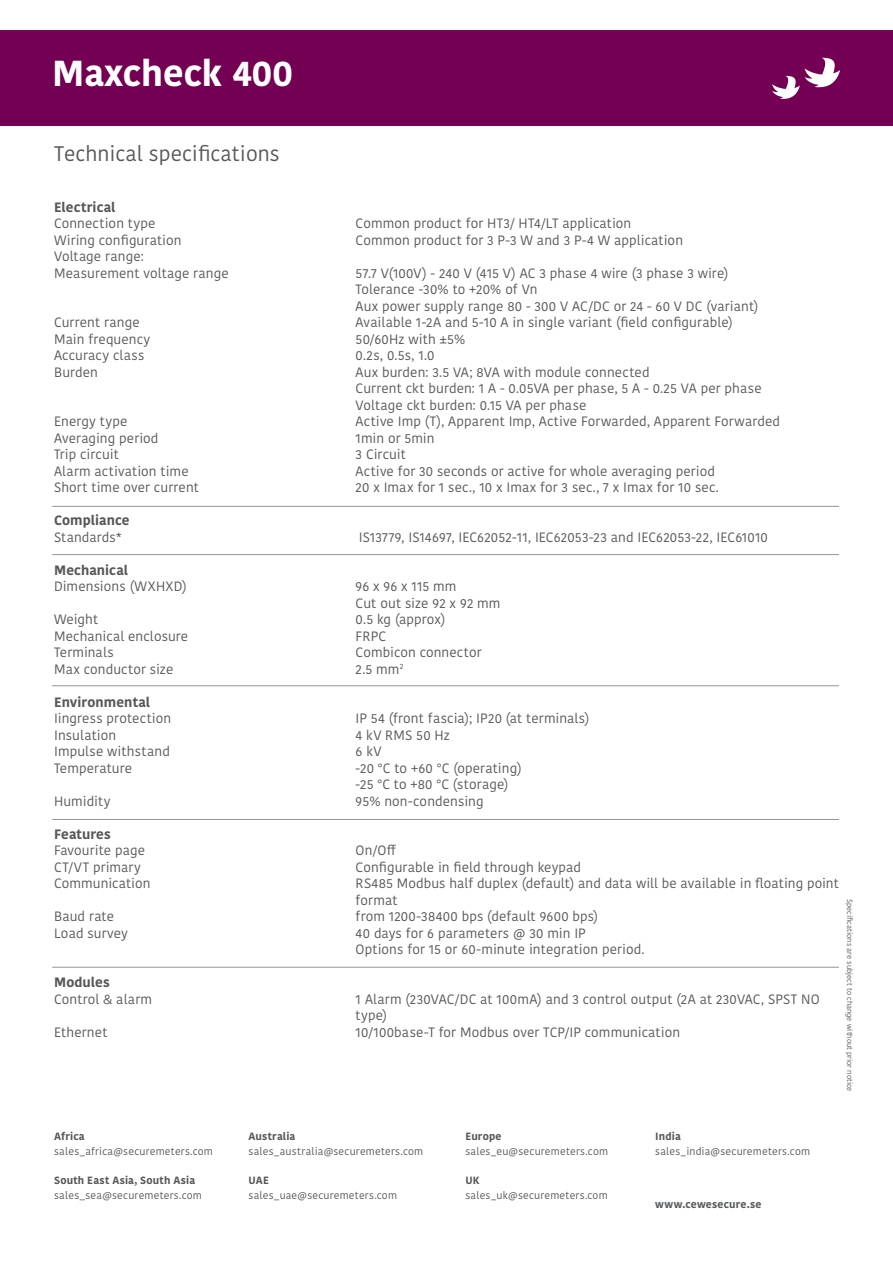
<style>
.page{position:relative;width:893px;height:1263px;background:#fff}
.page>*{position:absolute;margin:0;border:0;box-sizing:border-box;transform-origin:0 0}
.t1{font:700 36px "Kohinoor Devanagari";color:#fff}
.t2{font:21px "Kohinoor Devanagari";color:#57585a}
.t3{font:13.5px/16.5px "Kohinoor Devanagari";letter-spacing:.01em;color:#57585a}
.t4{font:700 13.5px "Kohinoor Devanagari";letter-spacing:.01em;color:#57585a}
.t5{font:10.5px "Kohinoor Devanagari";letter-spacing:.02em;color:#57585a}
.t6{font:700 10.5px "Kohinoor Devanagari";letter-spacing:.02em;color:#57585a}
.t7{font:7.5px "Kohinoor Devanagari";color:#57585a}
</style>
<div class="page">
<div style="left:0;top:31px;width:893px;height:95px;background:#740053"></div>
<hr style="left:52px;top:554px;width:787px;height:1px;background:#939598">
<hr style="left:52px;top:506px;width:787px;height:1px;background:#939598">
<hr style="left:52px;top:685px;width:787px;height:1px;background:#939598">
<hr style="left:52px;top:819px;width:787px;height:1px;background:#939598">
<hr style="left:52px;top:967px;width:787px;height:1px;background:#939598">
<svg style="left:772px;top:58px;width:68px;height:41px"></svg>
<h1 class="t1" style="left:52px;top:41px;width:242px">Maxcheck 400</h1>
<h2 class="t2" style="left:54px;top:142px;width:227px">Technical specifications</h2>
<p class="t4" style="left:54px;top:195px;width:63px">Electrical</p>
<p class="t3" style="left:54px;top:215px;width:103px">Connection type</p>
<p class="t3" style="left:356px;top:215px;width:277px">Common product for HT3/ HT4/LT application</p>
<p class="t3" style="left:54px;top:232px;width:129px">Wiring configuration</p>
<p class="t3" style="left:356px;top:232px;width:329px">Common product for 3 P-3 W and 3 P-4 W application</p>
<p class="t3" style="left:54px;top:248px;width:176px">Voltage range:<br>Measurement voltage range</p>
<p class="t3" style="left:356px;top:265px;width:404px">57.7 V(100V) - 240 V (415 V) AC 3 phase 4 wire (3 phase 3 wire)<br>Tolerance -30% to +20% of Vn<br>Aux power supply range 80 - 300 V AC/DC or 24 - 60 V DC (variant)</p>
<p class="t3" style="left:54px;top:314px;width:87px">Current range</p>
<p class="t3" style="left:356px;top:314px;width:379px">Available 1-2A and 5-10 A in single variant (field configurable)</p>
<p class="t3" style="left:54px;top:331px;width:98px">Main frequency</p>
<p class="t3" style="left:356px;top:331px;width:111px">50/60Hz with ±5%</p>
<p class="t3" style="left:54px;top:347px;width:92px">Accuracy class</p>
<p class="t3" style="left:356px;top:347px;width:80px">0.2s, 0.5s, 1.0</p>
<p class="t3" style="left:54px;top:364px;width:45px">Burden</p>
<p class="t3" style="left:356px;top:364px;width:407px">Aux burden: 3.5 VA; 8VA with module connected<br>Current ckt burden: 1 A - 0.05VA per phase, 5 A - 0.25 VA per phase<br>Voltage ckt burden: 0.15 VA per phase</p>
<p class="t3" style="left:54px;top:413px;width:75px">Energy type</p>
<p class="t3" style="left:356px;top:413px;width:426px">Active Imp (T), Apparent Imp, Active Forwarded, Apparent Forwarded</p>
<p class="t3" style="left:54px;top:430px;width:106px">Averaging period</p>
<p class="t3" style="left:356px;top:430px;width:80px">1min or 5min</p>
<p class="t3" style="left:54px;top:446px;width:66px">Trip circuit</p>
<p class="t3" style="left:356px;top:446px;width:52px">3 Circuit</p>
<p class="t3" style="left:54px;top:463px;width:136px">Alarm activation time</p>
<p class="t3" style="left:356px;top:463px;width:361px">Active for 30 seconds or active for whole averaging period</p>
<p class="t3" style="left:54px;top:479px;width:146px">Short time over current</p>
<p class="t3" style="left:356px;top:479px;width:365px">20 x Imax for 1 sec., 10 x Imax for 3 sec., 7 x Imax for 10 sec.</p>
<p class="t4" style="left:54px;top:508px;width:77px">Compliance</p>
<p class="t3" style="left:54px;top:529px;width:69px">Standards*</p>
<p class="t3" style="left:359px;top:529px;width:411px">IS13779, IS14697, IEC62052-11, IEC62053-23 and IEC62053-22, IEC61010</p>
<p class="t4" style="left:54px;top:558px;width:75px">Mechanical</p>
<p class="t3" style="left:54px;top:578px;width:134px">Dimensions (WXHXD)</p>
<p class="t3" style="left:356px;top:578px;width:146px">96 x 96 x 115 mm<br>Cut out size 92 x 92 mm</p>
<p class="t3" style="left:54px;top:611px;width:46px">Weight</p>
<p class="t3" style="left:356px;top:611px;width:91px">0.5 kg (approx)</p>
<p class="t3" style="left:54px;top:628px;width:136px">Mechanical enclosure</p>
<p class="t3" style="left:356px;top:628px;width:32px">FRPC</p>
<p class="t3" style="left:54px;top:644px;width:61px">Terminals</p>
<p class="t3" style="left:356px;top:644px;width:127px">Combicon connector</p>
<p class="t3" style="left:54px;top:661px;width:121px">Max conductor size</p>
<p class="t3" style="left:356px;top:661px;width:49px">2.5 mm<sup>2</sup></p>
<p class="t4" style="left:54px;top:690px;width:98px">Environmental</p>
<p class="t3" style="left:54px;top:710px;width:119px">Iingress protection</p>
<p class="t3" style="left:356px;top:710px;width:235px">IP 54 (front fascia); IP20 (at terminals)</p>
<p class="t3" style="left:54px;top:727px;width:64px">Insulation</p>
<p class="t3" style="left:356px;top:727px;width:96px">4 kV RMS 50 Hz</p>
<p class="t3" style="left:54px;top:743px;width:117px">Impulse withstand</p>
<p class="t3" style="left:356px;top:743px;width:27px">6 kV</p>
<p class="t3" style="left:54px;top:760px;width:80px">Temperature</p>
<p class="t3" style="left:356px;top:760px;width:168px">-20 °C to +60 °C (operating) -25 °C to +80 °C (storage)</p>
<p class="t3" style="left:54px;top:793px;width:58px">Humidity</p>
<p class="t3" style="left:356px;top:793px;width:130px">95% non-condensing</p>
<p class="t4" style="left:54px;top:822px;width:58px">Features</p>
<p class="t3" style="left:54px;top:842px;width:92px">Favourite page</p>
<p class="t3" style="left:356px;top:842px;width:42px">On/Off</p>
<p class="t3" style="left:54px;top:859px;width:88px">CT/VT primary</p>
<p class="t3" style="left:356px;top:859px;width:227px">Configurable in field through keypad</p>
<p class="t3" style="left:54px;top:875px;width:98px">Communication</p>
<p class="t3" style="left:356px;top:875px;width:485px">RS485 Modbus half duplex (default) and data will be available in floating point format</p>
<p class="t3" style="left:54px;top:908px;width:62px">Baud rate</p>
<p class="t3" style="left:356px;top:908px;width:244px">from 1200-38400 bps (default 9600 bps)</p>
<p class="t3" style="left:54px;top:925px;width:75px">Load survey</p>
<p class="t3" style="left:356px;top:925px;width:290px">40 days for 6 parameters @ 30 min IP<br>Options for 15 or 60-minute integration period.</p>
<p class="t4" style="left:54px;top:970px;width:57px">Modules</p>
<p class="t3" style="left:54px;top:991px;width:100px">Control &amp; alarm</p>
<p class="t3" style="left:356px;top:991px;width:466px">1 Alarm (230VAC/DC at 100mA) and 3 control output (2A at 230VAC, SPST NO type)</p>
<p class="t3" style="left:54px;top:1024px;width:55px">Ethernet</p>
<p class="t3" style="left:356px;top:1024px;width:326px">10/100base-T for Modbus over TCP/IP communication</p>
<p class="t7" style="left:854px;top:899px;width:194px;rotate:90deg">Specifcations are subject to change without prior notice</p>
<p class="t6" style="left:54px;top:1126px;width:32px">Africa</p>
<p class="t5" style="left:54px;top:1145px;width:160px">sales_africa@securemeters.com</p>
<p class="t6" style="left:54px;top:1171px;width:143px">South East Asia, South Asia</p>
<p class="t5" style="left:54px;top:1189px;width:149px">sales_sea@securemeters.com</p>
<p class="t6" style="left:248px;top:1126px;width:48px">Australia</p>
<p class="t5" style="left:248px;top:1145px;width:176px">sales_australia@securemeters.com</p>
<p class="t6" style="left:248px;top:1171px;width:22px">UAE</p>
<p class="t5" style="left:248px;top:1189px;width:150px">sales_uae@securemeters.com</p>
<p class="t6" style="left:465px;top:1126px;width:38px">Europe</p>
<p class="t5" style="left:465px;top:1145px;width:144px">sales_eu@securemeters.com</p>
<p class="t6" style="left:465px;top:1171px;width:16px">UK</p>
<p class="t5" style="left:465px;top:1189px;width:144px">sales_uk@securemeters.com</p>
<p class="t6" style="left:655px;top:1126px;width:27px">India</p>
<p class="t5" style="left:655px;top:1145px;width:156px">sales_india@securemeters.com</p>
<p class="t6" style="left:655px;top:1195px;width:108px">www.cewesecure.se</p>
</div>
